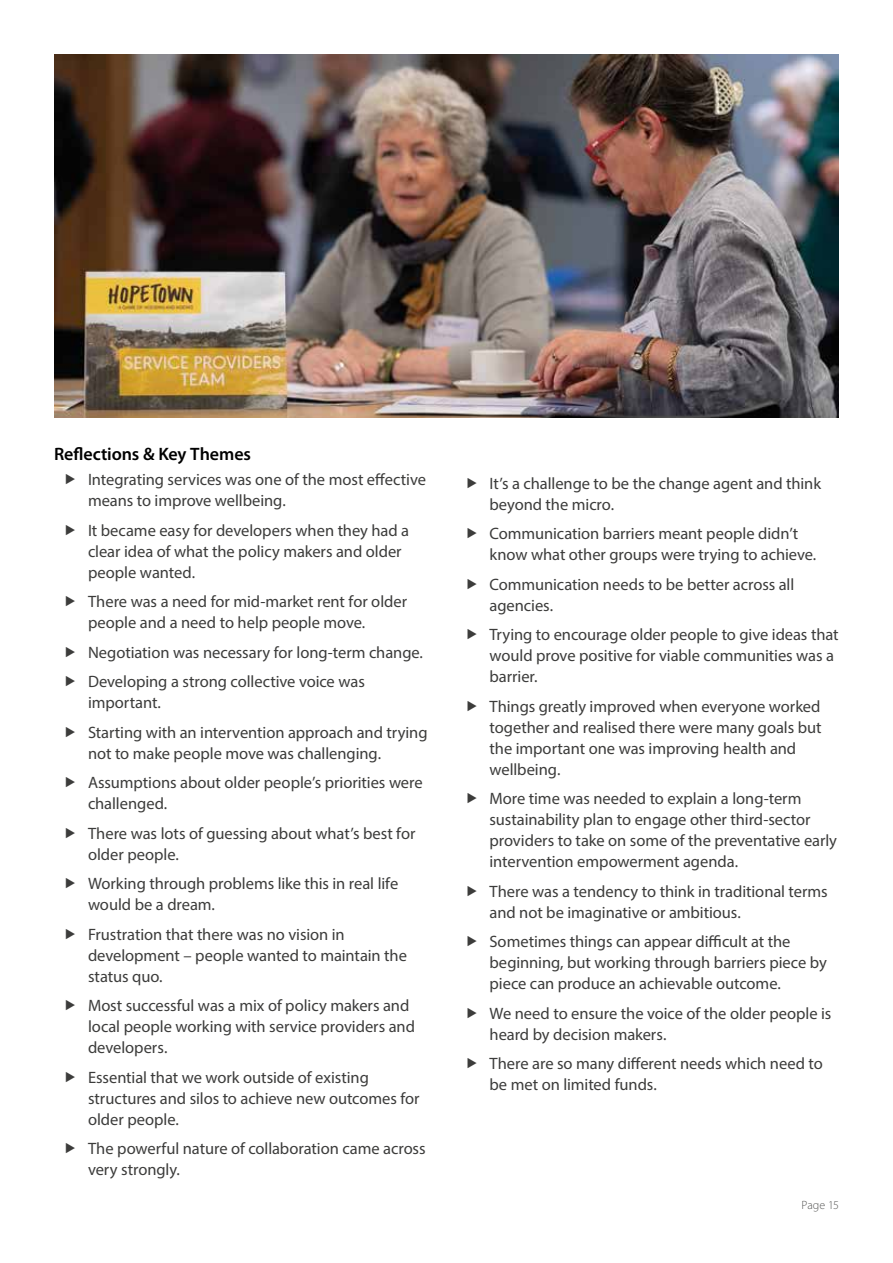
<style>
.page{position:relative;width:893px;height:1263px;background:#fff}
.page>*{position:absolute;margin:0;border:0;box-sizing:border-box;transform-origin:0 0}
.t1{font:600 18px "Myriad Pro";letter-spacing:-.005em;color:#000}
.t2{font:16.5px/21px "Myriad Pro";letter-spacing:-.005em;color:#3c3c3b}
.t3{font:300 12px "Myriad Pro";letter-spacing:.005em;color:#575756}
</style>
<div class="page">
<img style="left:54px;top:54px;width:785px;height:364px">
<p class="t1" style="left:54px;top:442px;width:199px">Reflections &amp; Key Themes</p>
<p class="t2" style="left:88px;top:469px;width:339px">Integrating services was one of the most effective means to improve wellbeing.</p>
<p class="t2" style="left:88px;top:519px;width:323px">It became easy for developers when they had a clear idea of what the policy makers and older people wanted.</p>
<p class="t2" style="left:88px;top:591px;width:321px">There was a need for mid-market rent for older people and a need to help people move.</p>
<p class="t2" style="left:88px;top:637px;width:336px;line-height:29.5px">Negotiation was necessary for long-term change.<br>Developing a strong collective voice was</p>
<p class="t2" style="left:88px;top:688px;width:341px;line-height:29.5px">important.<br>Starting with an intervention approach and trying</p>
<p class="t2" style="left:88px;top:738px;width:336px;line-height:29.5px">not to make people move was challenging.<br>Assumptions about older people’s priorities were</p>
<p class="t2" style="left:88px;top:789px;width:329px;line-height:29.5px">challenged.<br>There was lots of guessing about what’s best for</p>
<p class="t2" style="left:88px;top:839px;width:312px;line-height:29.5px">older people.<br>Working through problems like this in real life</p>
<p class="t2" style="left:88px;top:890px;width:258px;line-height:29.5px">would be a dream.<br>Frustration that there was no vision in</p>
<p class="t2" style="left:88px;top:944px;width:320px">development – people wanted to maintain the status quo.</p>
<p class="t2" style="left:88px;top:995px;width:329px">Most successful was a mix of policy makers and local people working with service providers and developers.</p>
<p class="t2" style="left:88px;top:1066px;width:333px">Essential that we work outside of existing structures and silos to achieve new outcomes for older people.</p>
<p class="t2" style="left:88px;top:1138px;width:339px">The powerful nature of collaboration came across very strongly.</p>
<p class="t2" style="left:489px;top:472px;width:333px">It’s a challenge to be the change agent and think beyond the micro.</p>
<p class="t2" style="left:489px;top:523px;width:328px">Communication barriers meant people didn’t know what other groups were trying to achieve.</p>
<p class="t2" style="left:489px;top:573px;width:306px">Communication needs to be better across all agencies.</p>
<p class="t2" style="left:489px;top:624px;width:351px">Trying to encourage older people to give ideas that would prove positive for viable communities was a barrier.</p>
<p class="t2" style="left:489px;top:695px;width:334px">Things greatly improved when everyone worked together and realised there were many goals but the important one was improving health and wellbeing.</p>
<p class="t2" style="left:489px;top:788px;width:349px">More time was needed to explain a long-term sustainability plan to engage other third-sector providers to take on some of the preventative early intervention empowerment agenda.</p>
<p class="t2" style="left:489px;top:880px;width:340px">There was a tendency to think in traditional terms and not be imaginative or ambitious.</p>
<p class="t2" style="left:489px;top:931px;width:339px">Sometimes things can appear difficult at the beginning, but working through barriers piece by piece can produce an achievable outcome.</p>
<p class="t2" style="left:489px;top:1002px;width:343px">We need to ensure the voice of the older people is heard by decision makers.</p>
<p class="t2" style="left:489px;top:1053px;width:335px">There are so many different needs which need to be met on limited funds.</p>
<p class="t3" style="left:801px;top:1198px;width:39px">Page 15</p>
</div>
